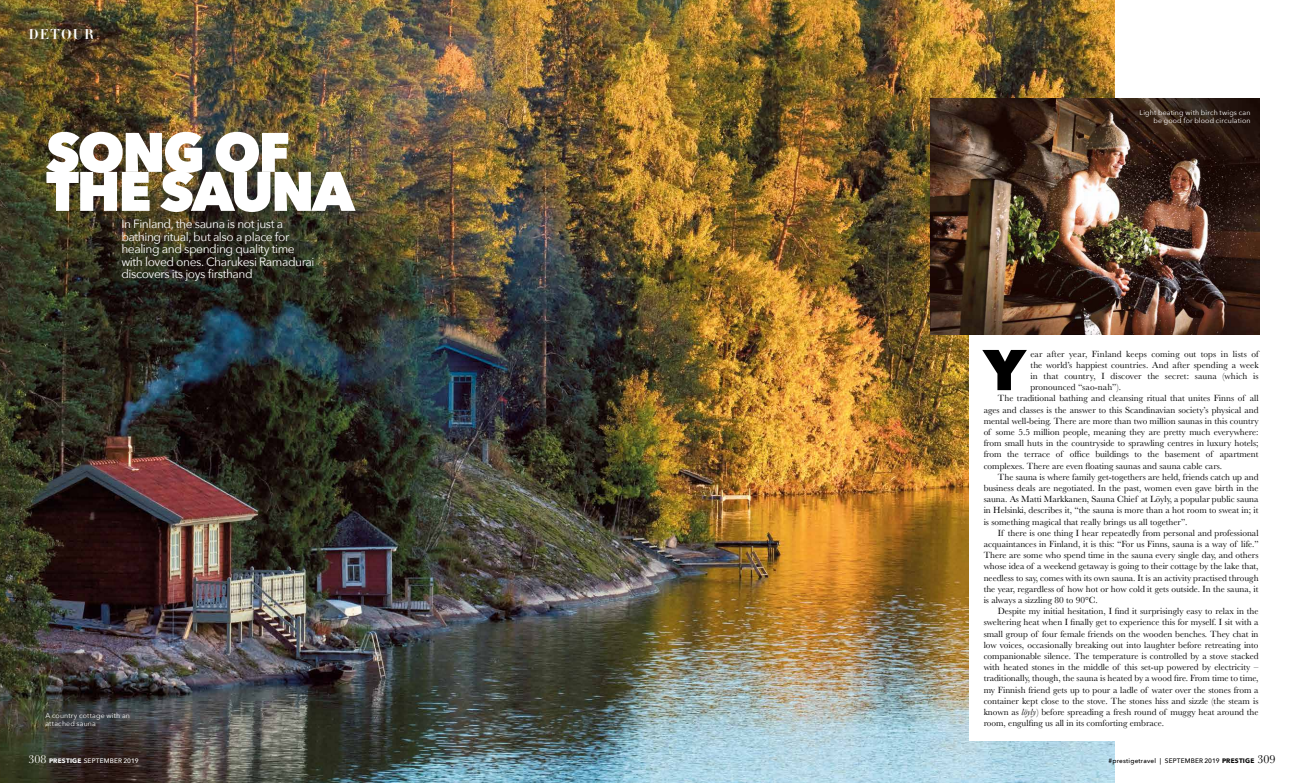
<style>
.page{position:relative;width:1304px;height:783px;background:#fff}
.page>*{position:absolute;margin:0;border:0;box-sizing:border-box;transform-origin:0 0}
.t1{font:800 56.7px "Avenir Next";color:#000}
.t2{font:800 55px/39px "Avenir Next";letter-spacing:-.045em;color:#fff}
.t3{font:14px "Didot HTF B24 Bold";letter-spacing:.1em;color:#fff}
.t4{font:12px/12.5px "Avenir Next";letter-spacing:-.035em;color:#fff}
.t5{font:9.3px "Baskerville";color:#000}
.t6{font:7px/8.5px "Avenir Next";letter-spacing:.02em;color:#fff}
.t7{font:500 6.5px "Avenir Next";letter-spacing:.025em;color:#000}
.t8{font:500 6.5px "Avenir Next";letter-spacing:.02em;color:#fff}
.s1{font-style:italic}
.s2{font-family:"Baskerville";font-weight:400;font-size:12px}
.s3{font-weight:700}
</style>
<div class="page">
<img style="left:0;top:0;width:1115px;height:782px">
<div style="left:969px;top:323px;width:335px;height:417px;background:#fff"></div>
<img style="left:930px;top:99px;width:329px;height:235px">
<h3 class="t3" style="left:28px;top:25px;width:67px">DETOUR</h3>
<h2 class="t2" style="left:46px;top:132px;width:310px">SONG OF<br>THE SAUNA</h2>
<p class="t4" style="left:121px;top:217px;width:195px">In Finland, the sauna is not just a bathing ritual, but also a place for healing and spending quality time with loved ones. Charukesi Ramadurai discovers its joys firsthand</p>
<p class="t6" style="left:45px;top:710px;width:86px">A country cottage with an attached sauna</p>
<p class="t6" style="left:1140px;top:107px;width:112px;text-align:right">Light beating with birch twigs can be good for blood circulation</p>
<h1 class="t1" style="left:984px;top:335px;width:43px">Y</h1>
<p class="t5" style="left:1030px;top:347px;width:230px">ear after year, Finland keeps coming out tops in lists of</p>
<p class="t5" style="left:1030px;top:359px;width:230px">the world’s happiest countries. And after spending a week</p>
<p class="t5" style="left:1030px;top:370px;width:230px">in that country, I discover the secret: sauna (which is</p>
<p class="t5" style="left:1030px;top:381px;width:92px">pronounced “sao-nah”).</p>
<p class="t5" style="left:998px;top:392px;width:262px">The traditional bathing and cleansing ritual that unites Finns of all</p>
<p class="t5" style="left:984px;top:403px;width:276px">ages and classes is the answer to this Scandinavian society’s physical and</p>
<p class="t5" style="left:984px;top:414px;width:276px">mental well-being. There are more than two million saunas in this country</p>
<p class="t5" style="left:984px;top:426px;width:276px">of some 5.5 million people, meaning they are pretty much everywhere:</p>
<p class="t5" style="left:984px;top:437px;width:276px">from small huts in the countryside to sprawling centres in luxury hotels;</p>
<p class="t5" style="left:984px;top:448px;width:276px">from the terrace of office buildings to the basement of apartment</p>
<p class="t5" style="left:984px;top:459px;width:240px">complexes. There are even floating saunas and sauna cable cars.</p>
<p class="t5" style="left:998px;top:470px;width:262px">The sauna is where family get-togethers are held, friends catch up and</p>
<p class="t5" style="left:984px;top:482px;width:276px">business deals are negotiated. In the past, women even gave birth in the</p>
<p class="t5" style="left:984px;top:493px;width:276px">sauna. As Matti Markkanen, Sauna Chief at Löyly, a popular public sauna</p>
<p class="t5" style="left:984px;top:504px;width:276px">in Helsinki, describes it, “the sauna is more than a hot room to sweat in; it</p>
<p class="t5" style="left:984px;top:515px;width:205px">is something magical that really brings us all together”.</p>
<p class="t5" style="left:998px;top:526px;width:262px">If there is one thing I hear repeatedly from personal and professional</p>
<p class="t5" style="left:984px;top:538px;width:276px">acquaintances in Finland, it is this: “For us Finns, sauna is a way of life.”</p>
<p class="t5" style="left:984px;top:549px;width:276px">There are some who spend time in the sauna every single day, and others</p>
<p class="t5" style="left:984px;top:560px;width:276px">whose idea of a weekend getaway is going to their cottage by the lake that,</p>
<p class="t5" style="left:984px;top:571px;width:276px">needless to say, comes with its own sauna. It is an activity practised through</p>
<p class="t5" style="left:984px;top:582px;width:276px">the year, regardless of how hot or how cold it gets outside. In the sauna, it</p>
<p class="t5" style="left:984px;top:594px;width:116px">is always a sizzling 80 to 90°C.</p>
<p class="t5" style="left:998px;top:605px;width:262px">Despite my initial hesitation, I find it surprisingly easy to relax in the</p>
<p class="t5" style="left:984px;top:616px;width:276px">sweltering heat when I finally get to experience this for myself. I sit with a</p>
<p class="t5" style="left:984px;top:627px;width:276px">small group of four female friends on the wooden benches. They chat in</p>
<p class="t5" style="left:984px;top:638px;width:276px">low voices, occasionally breaking out into laughter before retreating into</p>
<p class="t5" style="left:984px;top:650px;width:276px">companionable silence. The temperature is controlled by a stove stacked</p>
<p class="t5" style="left:984px;top:661px;width:276px">with heated stones in the middle of this set-up powered by electricity –</p>
<p class="t5" style="left:984px;top:672px;width:276px">traditionally, though, the sauna is heated by a wood fire. From time to time,</p>
<p class="t5" style="left:984px;top:683px;width:276px">my Finnish friend gets up to pour a ladle of water over the stones from a</p>
<p class="t5" style="left:984px;top:694px;width:276px">container kept close to the stove. The stones hiss and sizzle (the steam is</p>
<p class="t5" style="left:984px;top:706px;width:276px">known as <span class="s1">löyly</span>) before spreading a fresh round of muggy heat around the</p>
<p class="t5" style="left:984px;top:717px;width:182px">room, engulfing us all in its comforting embrace.</p>
<p class="t8" style="left:28px;top:755px;width:112px"><span class="s2">308</span> <span class="s3">PRESTIGE</span> SEPTEMBER 2019</p>
<p class="t7" style="left:1109px;top:755px;width:169px">#prestigetravel | SEPTEMBER 2019 <span class="s3">PRESTIGE</span> <span class="s2">309</span></p>
</div>
